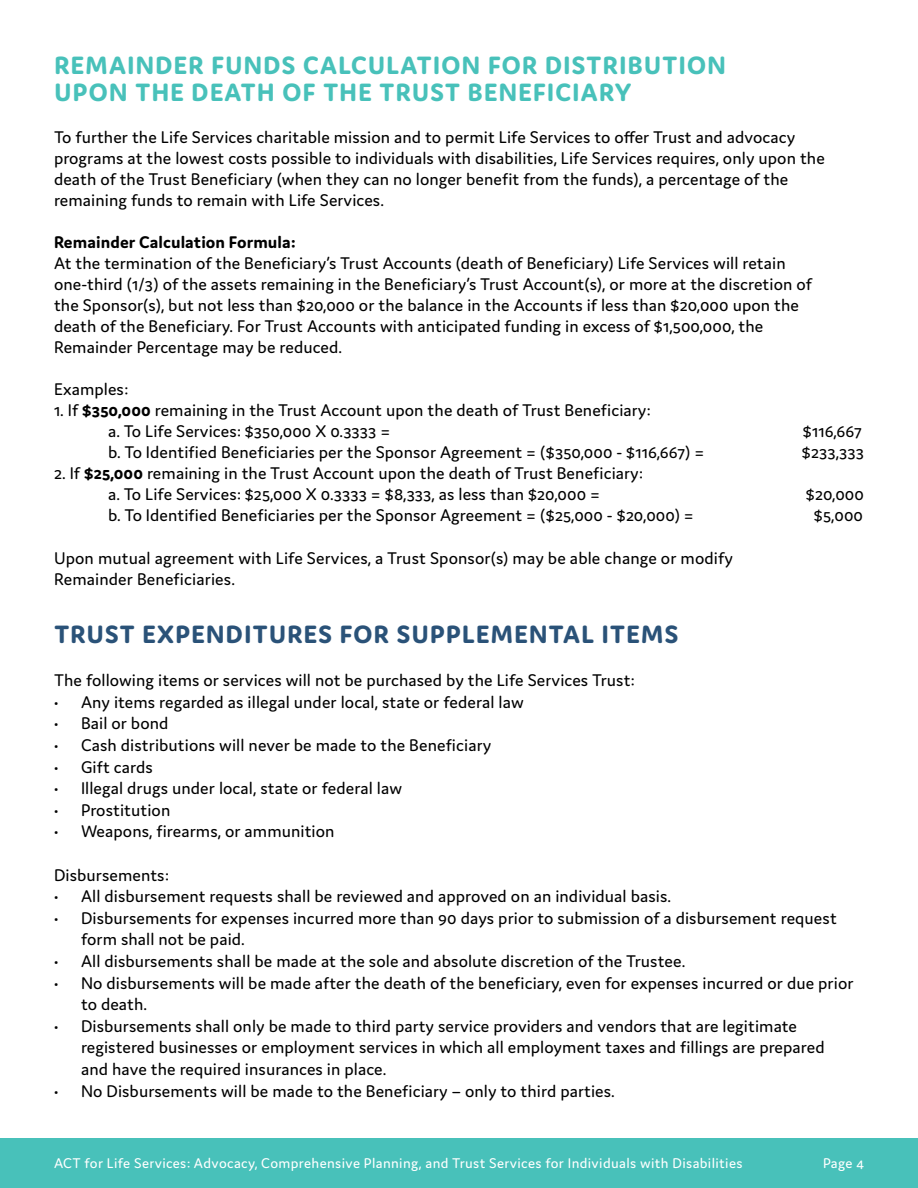
<style>
.page{position:relative;width:918px;height:1188px;background:#fff}
.page>*{position:absolute;margin:0;border:0;box-sizing:border-box;transform-origin:0 0}
.t1{font:700 30px/27px "Domus";letter-spacing:.025em;color:#48c1ba}
.t2{font:700 30px "Domus";letter-spacing:.025em;color:#2a5278}
.t3{font:18px/21px "Domus";letter-spacing:.005em;color:#000}
.t4{font:700 18px "Domus";letter-spacing:.005em;color:#000}
.t5{font:15px "Domus";letter-spacing:.025em;color:#fff}
.s1{font-weight:700}
</style>
<div class="page">
<div style="left:0;top:1138px;width:918px;height:50px;background:#48c1ba"></div>
<h1 class="t1" style="left:54px;top:51px;width:674px">remainder funds calculation for distribution upon the death of the trust beneficiary</h1>
<p class="t3" style="left:54px;top:127px;width:772px">To further the Life Services charitable mission and to permit Life Services to offer Trust and advocacy programs at the lowest costs possible to individuals with disabilities, Life Services requires, only upon the death of the Trust Beneficiary (when they can no longer benefit from the funds), a percentage of the remaining funds to remain with Life Services.</p>
<p class="t4" style="left:54px;top:232px;width:244px">Remainder Calculation Formula:</p>
<p class="t3" style="left:54px;top:253px;width:759px">At the termination of the Beneficiary’s Trust Accounts (death of Beneficiary) Life Services will retain one-third (1/3) of the assets remaining in the Beneficiary’s Trust Account(s), or more at the discretion of the Sponsor(s), but not less than $20,000 or the balance in the Accounts if less than $20,000 upon the death of the Beneficiary. For Trust Accounts with anticipated funding in excess of $1,500,000, the Remainder Percentage may be reduced.</p>
<p class="t3" style="left:54px;top:379px;width:76px">Examples:</p>
<p class="t3" style="left:108px;top:400px;width:545px;text-indent:-54px">1. If <span class="s1">$350,000</span> remaining in the Trust Account upon the death of Trust Beneficiary: a. To Life Services: $350,000 X 0.3333 =</p>
<p class="t3" style="left:803px;top:421px;width:60px">$116,667</p>
<p class="t3" style="left:108px;top:442px;width:598px">b. To Identified Beneficiaries per the Sponsor Agreement = ($350,000 - $116,667) =</p>
<p class="t3" style="left:802px;top:442px;width:64px">$233,333</p>
<p class="t3" style="left:54px;top:463px;width:591px;text-align:center">2. If <span class="s1">$25,000</span> remaining in the Trust Account upon the death of Trust Beneficiary: a. To Life Services: $25,000 X 0.3333 = $8,333, as less than $20,000 =</p>
<p class="t3" style="left:806px;top:484px;width:60px">$20,000</p>
<p class="t3" style="left:108px;top:505px;width:587px">b. To Identified Beneficiaries per the Sponsor Agreement = ($25,000 - $20,000) =</p>
<p class="t3" style="left:814px;top:505px;width:51px">$5,000</p>
<p class="t3" style="left:54px;top:547px;width:680px;line-height:21.6px">Upon mutual agreement with Life Services, a Trust Sponsor(s) may be able change or modify<br>Remainder Beneficiaries.</p>
<h1 class="t2" style="left:54px;top:617px;width:626px">trust expenditures for supplemental items</h1>
<p class="t3" style="left:54px;top:670px;width:583px">The following items or services will not be purchased by the Life Services Trust:</p>
<p class="t3" style="left:54px;top:691px;width:471px">• Any items regarded as illegal under local, state or federal law</p>
<p class="t3" style="left:54px;top:713px;width:116px">• Bail or bond</p>
<p class="t3" style="left:54px;top:734px;width:439px">• Cash distributions will never be made to the Beneficiary</p>
<p class="t3" style="left:54px;top:756px;width:100px">• Gift cards</p>
<p class="t3" style="left:54px;top:778px;width:350px">• Illegal drugs under local, state or federal law</p>
<p class="t3" style="left:54px;top:799px;width:118px">• Prostitution</p>
<p class="t3" style="left:54px;top:821px;width:282px">• Weapons, firearms, or ammunition</p>
<p class="t3" style="left:54px;top:864px;width:117px">Disbursements:</p>
<p class="t3" style="left:54px;top:886px;width:619px">• All disbursement requests shall be reviewed and approved on an individual basis.</p>
<p class="t3" style="left:81px;top:907px;width:757px;line-height:21.6px;text-indent:-27px">• Disbursements for expenses incurred more than 90 days prior to submission of a disbursement request form shall not be paid.</p>
<p class="t3" style="left:54px;top:950px;width:633px">• All disbursements shall be made at the sole and absolute discretion of the Trustee.</p>
<p class="t3" style="left:81px;top:972px;width:774px;line-height:21.6px;text-indent:-27px">• No disbursements will be made after the death of the beneficiary, even for expenses incurred or due prior to death.</p>
<p class="t3" style="left:81px;top:1015px;width:745px;line-height:21.6px;text-indent:-27px">• Disbursements shall only be made to third party service providers and vendors that are legitimate registered businesses or employment services in which all employment taxes and fillings are prepared and have the required insurances in place.</p>
<p class="t3" style="left:54px;top:1080px;width:562px">• No Disbursements will be made to the Beneficiary – only to third parties.</p>
<p class="t5" style="left:54px;top:1155px;width:690px">ACT for Life Services: Advocacy, Comprehensive Planning, and Trust Services for Individuals with Disabilities</p>
<p class="t5" style="left:823px;top:1155px;width:42px">Page 4</p>
</div>
